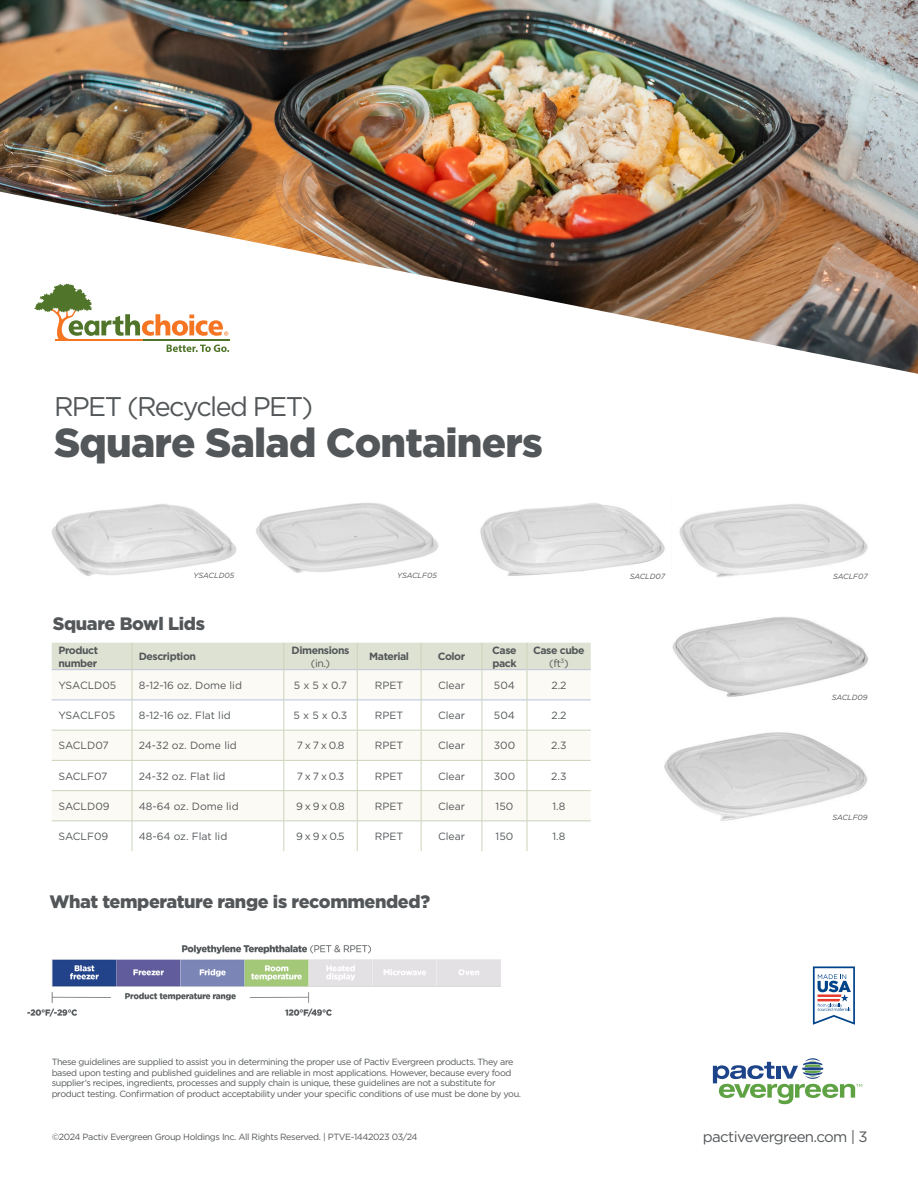
<style>
.page{position:relative;width:918px;height:1188px;background:#fff}
.page>*{position:absolute;margin:0;border:0;box-sizing:border-box;transform-origin:0 0}
.Inside_Headline{font:900 40.5px "Gotham";letter-spacing:-.02em;color:#545759}
.Inside_Subhead{font:27px "Gotham";letter-spacing:-.06em;color:#545759}
.Section_Headline{font:900 18px "Gotham";letter-spacing:-.02em;color:#545759}
.Footer_URL{font:15px "Gotham";letter-spacing:-.04em;color:#545759}
.t1{font:10.5px "Gotham";color:#545759}
.t2{font:700 10.5px/12.6px "Gotham";letter-spacing:-.04em;color:#545759;text-align:center}
.Footer_Copy{font:9px/10.5px "Gotham";letter-spacing:-.04em;color:#545759}
.t3{font:italic 7.5px "Gotham";color:#545759}
.s1{font-weight:400}
</style>
<div class="page">
<svg style="left:52px;top:670px;width:539px;height:30px;fill:#fbfaf4"></svg>
<svg style="left:52px;top:701px;width:539px;height:150px"></svg>
<hr style="left:52px;top:700px;width:80px;height:1px;background:#bcc2db">
<hr style="left:132px;top:700px;width:152px;height:1px;background:#bcc2db">
<hr style="left:284px;top:700px;width:73px;height:1px;background:#bcc2db">
<hr style="left:357px;top:700px;width:64px;height:1px;background:#bcc2db">
<hr style="left:421px;top:700px;width:61px;height:1px;background:#bcc2db">
<hr style="left:482px;top:700px;width:45px;height:1px;background:#bcc2db">
<hr style="left:527px;top:700px;width:64px;height:1px;background:#bcc2db">
<hr style="left:52px;top:730px;width:80px;height:1px;background:#cbd4bc">
<hr style="left:132px;top:730px;width:152px;height:1px;background:#cbd4bc">
<hr style="left:284px;top:730px;width:73px;height:1px;background:#cbd4bc">
<hr style="left:357px;top:730px;width:64px;height:1px;background:#cbd4bc">
<hr style="left:421px;top:730px;width:61px;height:1px;background:#cbd4bc">
<hr style="left:482px;top:730px;width:45px;height:1px;background:#cbd4bc">
<hr style="left:527px;top:730px;width:64px;height:1px;background:#cbd4bc">
<hr style="left:52px;top:760px;width:80px;height:1px;background:#cbd4bc">
<hr style="left:132px;top:760px;width:152px;height:1px;background:#cbd4bc">
<hr style="left:284px;top:760px;width:73px;height:1px;background:#cbd4bc">
<hr style="left:357px;top:760px;width:64px;height:1px;background:#cbd4bc">
<hr style="left:421px;top:760px;width:61px;height:1px;background:#cbd4bc">
<hr style="left:482px;top:760px;width:45px;height:1px;background:#cbd4bc">
<hr style="left:527px;top:760px;width:64px;height:1px;background:#cbd4bc">
<hr style="left:52px;top:790px;width:80px;height:1px;background:#cbd4bc">
<hr style="left:132px;top:790px;width:152px;height:1px;background:#cbd4bc">
<hr style="left:284px;top:790px;width:73px;height:1px;background:#cbd4bc">
<hr style="left:357px;top:790px;width:64px;height:1px;background:#cbd4bc">
<hr style="left:421px;top:790px;width:61px;height:1px;background:#cbd4bc">
<hr style="left:482px;top:790px;width:45px;height:1px;background:#cbd4bc">
<hr style="left:527px;top:790px;width:64px;height:1px;background:#cbd4bc">
<hr style="left:52px;top:821px;width:80px;height:1px;background:#cbd4bc">
<hr style="left:132px;top:821px;width:152px;height:1px;background:#cbd4bc">
<hr style="left:284px;top:821px;width:73px;height:1px;background:#cbd4bc">
<hr style="left:357px;top:821px;width:64px;height:1px;background:#cbd4bc">
<hr style="left:421px;top:821px;width:61px;height:1px;background:#cbd4bc">
<hr style="left:482px;top:821px;width:45px;height:1px;background:#cbd4bc">
<hr style="left:527px;top:821px;width:64px;height:1px;background:#cbd4bc">
<div style="left:52px;top:643px;width:539px;height:27px;background:#dde2d2"></div>
<hr style="left:132px;top:670px;width:1px;height:30px;background:#cbd4bc">
<hr style="left:284px;top:670px;width:1px;height:30px;background:#cbd4bc">
<hr style="left:357px;top:670px;width:1px;height:30px;background:#cbd4bc">
<hr style="left:421px;top:670px;width:1px;height:30px;background:#cbd4bc">
<hr style="left:482px;top:670px;width:1px;height:30px;background:#cbd4bc">
<hr style="left:527px;top:670px;width:1px;height:30px;background:#cbd4bc">
<hr style="left:132px;top:700px;width:1px;height:30px;background:#cbd4bc">
<hr style="left:284px;top:700px;width:1px;height:30px;background:#cbd4bc">
<hr style="left:357px;top:700px;width:1px;height:30px;background:#cbd4bc">
<hr style="left:421px;top:700px;width:1px;height:30px;background:#cbd4bc">
<hr style="left:482px;top:700px;width:1px;height:30px;background:#cbd4bc">
<hr style="left:527px;top:700px;width:1px;height:30px;background:#cbd4bc">
<hr style="left:132px;top:730px;width:1px;height:30px;background:#cbd4bc">
<hr style="left:284px;top:730px;width:1px;height:30px;background:#cbd4bc">
<hr style="left:357px;top:730px;width:1px;height:30px;background:#cbd4bc">
<hr style="left:421px;top:730px;width:1px;height:30px;background:#cbd4bc">
<hr style="left:482px;top:730px;width:1px;height:30px;background:#cbd4bc">
<hr style="left:527px;top:730px;width:1px;height:30px;background:#cbd4bc">
<svg style="left:132px;top:761px;width:1px;height:29px"></svg>
<svg style="left:284px;top:761px;width:1px;height:29px"></svg>
<svg style="left:357px;top:761px;width:1px;height:29px"></svg>
<svg style="left:421px;top:761px;width:1px;height:29px"></svg>
<svg style="left:482px;top:761px;width:1px;height:29px"></svg>
<svg style="left:527px;top:761px;width:1px;height:29px"></svg>
<hr style="left:132px;top:791px;width:1px;height:30px;background:#cbd4bc">
<hr style="left:284px;top:791px;width:1px;height:30px;background:#cbd4bc">
<hr style="left:357px;top:791px;width:1px;height:30px;background:#cbd4bc">
<hr style="left:421px;top:791px;width:1px;height:30px;background:#cbd4bc">
<hr style="left:482px;top:791px;width:1px;height:30px;background:#cbd4bc">
<hr style="left:527px;top:791px;width:1px;height:30px;background:#cbd4bc">
<hr style="left:132px;top:821px;width:1px;height:30px;background:#cbd4bc">
<hr style="left:284px;top:821px;width:1px;height:30px;background:#cbd4bc">
<hr style="left:357px;top:821px;width:1px;height:30px;background:#cbd4bc">
<hr style="left:421px;top:821px;width:1px;height:30px;background:#cbd4bc">
<hr style="left:482px;top:821px;width:1px;height:30px;background:#cbd4bc">
<hr style="left:527px;top:821px;width:1px;height:30px;background:#cbd4bc">
<svg style="left:813px;top:966px;width:42px;height:59px"></svg>
<svg style="left:713px;top:1058px;width:149px;height:46px"></svg>
<img style="left:0;top:0;width:918px;height:374px">
<hr style="left:142px;top:339px;width:88px;height:2px;background:#50752a">
<svg style="left:34px;top:283px;width:195px;height:69px"></svg>
<img style="left:52px;top:504px;width:185px;height:72px">
<img style="left:256px;top:503px;width:182px;height:70px">
<img style="left:480px;top:503px;width:185px;height:73px">
<img style="left:679px;top:504px;width:189px;height:74px">
<img style="left:672px;top:617px;width:196px;height:80px">
<img style="left:665px;top:732px;width:202px;height:89px">
<img style="left:27px;top:945px;width:473px;height:72px">
<p class="Inside_Subhead" style="left:54px;top:390px;width:261px">RPET (Recycled PET)</p>
<p class="Inside_Headline" style="left:54px;top:415px;width:490px">Square Salad Containers</p>
<p class="t3" style="left:194px;top:571px;width:42px">YSACLD05</p>
<p class="t3" style="left:397px;top:571px;width:41px">YSACLF05</p>
<p class="t3" style="left:630px;top:571px;width:37px">SACLD07</p>
<p class="t3" style="left:833px;top:571px;width:36px">SACLF07</p>
<p class="Section_Headline" style="left:53px;top:611px;width:154px">Square Bowl Lids</p>
<p class="t2" style="left:58px;top:644px;width:41px">Product</p>
<p class="t2" style="left:58px;top:657px;width:40px">number</p>
<p class="t2" style="left:139px;top:650px;width:59px">Description</p>
<p class="t2" style="left:292px;top:644px;width:59px">Dimensions <span class="s1">(in.)</span></p>
<p class="t2" style="left:369px;top:650px;width:41px">Material</p>
<p class="t2" style="left:438px;top:650px;width:29px">Color</p>
<p class="t2" style="left:492px;top:644px;width:26px;text-align:left">Case pack</p>
<p class="t2" style="left:533px;top:644px;width:53px">Case cube <span class="s1">(ft</span><sup>3</sup><span class="s1">)</span></p>
<p class="t1" style="left:58px;top:679px;width:59px">YSACLD05</p>
<p class="t1" style="left:139px;top:679px;width:105px">8-12-16 oz. Dome lid</p>
<p class="t1" style="left:294px;top:679px;width:55px">5 x 5 x 0.7</p>
<p class="t1" style="left:375px;top:679px;width:30px">RPET</p>
<p class="t1" style="left:438px;top:679px;width:29px">Clear</p>
<p class="t1" style="left:494px;top:679px;width:22px">504</p>
<p class="t1" style="left:551px;top:679px;width:17px">2.2</p>
<p class="t1" style="left:58px;top:709px;width:58px">YSACLF05</p>
<p class="t1" style="left:139px;top:709px;width:93px">8-12-16 oz. Flat lid</p>
<p class="t1" style="left:294px;top:709px;width:55px">5 x 5 x 0.3</p>
<p class="t1" style="left:375px;top:709px;width:30px">RPET</p>
<p class="t1" style="left:438px;top:709px;width:29px">Clear</p>
<p class="t1" style="left:494px;top:709px;width:22px">504</p>
<p class="t1" style="left:551px;top:709px;width:17px">2.2</p>
<p class="t1" style="left:58px;top:739px;width:52px">SACLD07</p>
<p class="t1" style="left:139px;top:739px;width:100px">24-32 oz. Dome lid</p>
<p class="t1" style="left:297px;top:739px;width:49px">7 x 7 x 0.8</p>
<p class="t1" style="left:375px;top:739px;width:30px">RPET</p>
<p class="t1" style="left:438px;top:739px;width:29px">Clear</p>
<p class="t1" style="left:494px;top:739px;width:23px">300</p>
<p class="t1" style="left:551px;top:739px;width:17px">2.3</p>
<p class="t1" style="left:58px;top:769px;width:51px">SACLF07</p>
<p class="t1" style="left:139px;top:769px;width:88px">24-32 oz. Flat lid</p>
<p class="t1" style="left:297px;top:769px;width:49px">7 x 7 x 0.3</p>
<p class="t1" style="left:375px;top:769px;width:30px">RPET</p>
<p class="t1" style="left:438px;top:769px;width:29px">Clear</p>
<p class="t1" style="left:494px;top:769px;width:23px">300</p>
<p class="t1" style="left:551px;top:769px;width:17px">2.3</p>
<p class="t1" style="left:58px;top:800px;width:53px">SACLD09</p>
<p class="t1" style="left:139px;top:800px;width:101px">48-64 oz. Dome lid</p>
<p class="t1" style="left:296px;top:800px;width:50px">9 x 9 x 0.8</p>
<p class="t1" style="left:375px;top:800px;width:30px">RPET</p>
<p class="t1" style="left:438px;top:800px;width:29px">Clear</p>
<p class="t1" style="left:496px;top:800px;width:19px">150</p>
<p class="t1" style="left:552px;top:800px;width:14px">1.8</p>
<p class="t1" style="left:58px;top:830px;width:51px">SACLF09</p>
<p class="t1" style="left:139px;top:830px;width:90px">48-64 oz. Flat lid</p>
<p class="t1" style="left:296px;top:830px;width:50px">9 x 9 x 0.5</p>
<p class="t1" style="left:375px;top:830px;width:30px">RPET</p>
<p class="t1" style="left:438px;top:830px;width:29px">Clear</p>
<p class="t1" style="left:496px;top:830px;width:19px">150</p>
<p class="t1" style="left:552px;top:830px;width:14px">1.8</p>
<p class="Section_Headline" style="left:49px;top:889px;width:382px">What temperature range is recommended?</p>
<p class="Footer_Copy" style="left:52px;top:1057px;width:471px">These guidelines are supplied to assist you in determining the proper use of Pactiv Evergreen products. They are based upon testing and published guidelines and are reliable in most applications. However, because every food supplier’s recipes, ingredients, processes and supply chain is unique, these guidelines are not a substitute for product testing. Confirmation of product acceptability under your specific conditions of use must be done by you.</p>
<p class="Footer_Copy" style="left:52px;top:1131px;width:367px">©2024 Pactiv Evergreen Group Holdings Inc. All Rights Reserved. | PTVE-1442023 03/24</p>
<p class="t3" style="left:832px;top:692px;width:38px">SACLD09</p>
<p class="t3" style="left:833px;top:813px;width:37px">SACLF09</p>
<p class="Footer_URL" style="left:703px;top:1127px;width:166px">pactivevergreen.com | 3</p>
</div>
